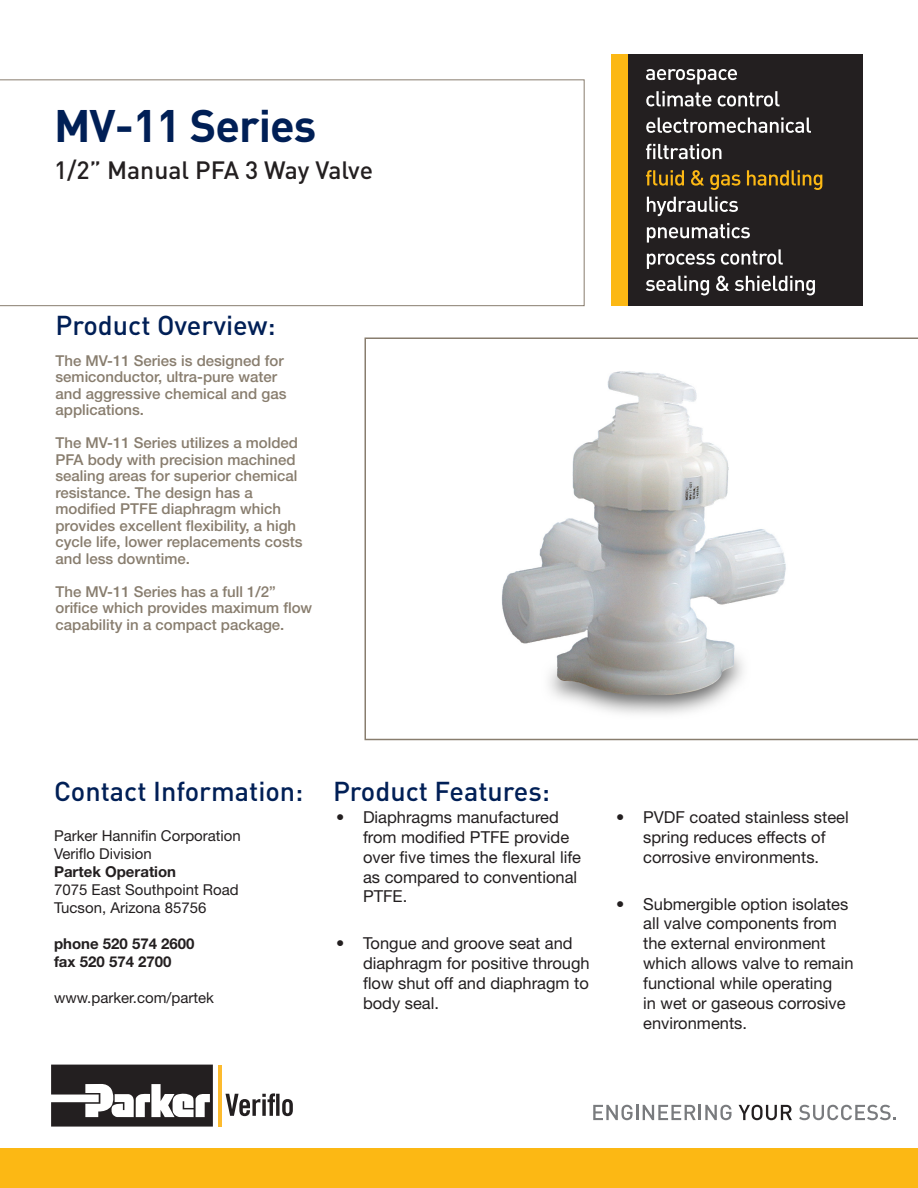
<style>
.page{position:relative;width:918px;height:1188px;background:#fff}
.page>*{position:absolute;margin:0;border:0;box-sizing:border-box;transform-origin:0 0}
.t1{font:700 45px "DINOT";letter-spacing:-.02em;color:#001f56}
.t2{font:500 27px "DINOT";color:#001f56}
.t3{font:500 24.75px "DINOT";color:#231f20}
.Bullet_List_-_Page_1{font:16.5px/19.8px "Helvetica Neue LT Std";color:#231f20}
.Body_Text{font:500 15px/16.5px "Helvetica Neue LT Std";color:#887d6e}
.t4{font:15px "Helvetica Neue LT Std";color:#231f20}
.t5{font:700 15px "Helvetica Neue LT Std";color:#231f20}
</style>
<div class="page">
<div style="left:0;top:1148px;width:918px;height:40px;background:#fcb814"></div>
<svg style="left:593px;top:1105px;width:139px;height:15px"></svg>
<svg style="left:739px;top:1105px;width:53px;height:15px"></svg>
<svg style="left:799px;top:1105px;width:97px;height:15px"></svg>
<svg style="left:0;top:79px;width:585px;height:227px"></svg>
<svg style="left:364px;top:338px;width:554px;height:402px"></svg>
<div style="left:628px;top:54px;width:235px;height:252px;background:#231f20"></div>
<div style="left:611px;top:54px;width:17px;height:252px;background:#fcb814"></div>
<svg style="left:646px;top:69px;width:91px;height:15px"></svg>
<svg style="left:646px;top:91px;width:65px;height:15px"></svg>
<svg style="left:718px;top:91px;width:62px;height:15px"></svg>
<svg style="left:646px;top:117px;width:165px;height:16px"></svg>
<svg style="left:646px;top:144px;width:75px;height:15px"></svg>
<svg style="left:646px;top:170px;width:38px;height:16px"></svg>
<svg style="left:691px;top:170px;width:13px;height:16px"></svg>
<svg style="left:710px;top:175px;width:30px;height:15px"></svg>
<svg style="left:747px;top:170px;width:75px;height:20px"></svg>
<svg style="left:647px;top:197px;width:91px;height:19px"></svg>
<svg style="left:647px;top:223px;width:103px;height:20px"></svg>
<svg style="left:647px;top:254px;width:68px;height:15px"></svg>
<svg style="left:721px;top:249px;width:62px;height:16px"></svg>
<svg style="left:646px;top:276px;width:63px;height:19px"></svg>
<svg style="left:716px;top:276px;width:13px;height:15px"></svg>
<svg style="left:735px;top:276px;width:80px;height:19px"></svg>
<img style="left:486px;top:353px;width:320px;height:372px">
<svg style="left:226px;top:1093px;width:67px;height:23px"></svg>
<svg style="left:51px;top:1065px;width:162px;height:62px"></svg>
<hr style="left:218px;top:1065px;width:4px;height:62px;background:#fdbb2e">
<p class="t1" style="left:54px;top:95px;width:264px">MV-11 Series</p>
<p class="t3" style="left:54px;top:153px;width:321px">1/2” Manual PFA 3 Way Valve</p>
<p class="t2" style="left:56px;top:307px;width:222px">Product Overview:</p>
<p class="Body_Text" style="left:56px;top:352px;width:232px">The MV-11 Series is designed for semiconductor, ultra-pure water and aggressive chemical and gas applications.</p>
<p class="Body_Text" style="left:56px;top:435px;width:249px">The MV-11 Series utilizes a molded<br>PFA body with precision machined sealing areas for superior chemical resistance. The design has a modified PTFE diaphragm which provides excellent flexibility, a high cycle life, lower replacements costs and less downtime.</p>
<p class="Body_Text" style="left:56px;top:583px;width:258px">The MV-11 Series has a full 1/2” orifice which provides maximum flow capability in a compact package.</p>
<p class="t2" style="left:54px;top:773px;width:251px">Contact Information:</p>
<p class="t4" style="left:54px;top:827px;width:188px">Parker Hannifin Corporation</p>
<p class="t4" style="left:54px;top:845px;width:99px">Veriflo Division</p>
<p class="t5" style="left:54px;top:862px;width:124px">Partek Operation</p>
<p class="t4" style="left:54px;top:881px;width:186px">7075 East Southpoint Road</p>
<p class="t4" style="left:54px;top:899px;width:154px">Tucson, Arizona 85756</p>
<p class="t5" style="left:54px;top:934px;width:142px">phone 520 574 2600</p>
<p class="t5" style="left:54px;top:952px;width:119px">fax 520 574 2700</p>
<p class="t4" style="left:54px;top:989px;width:161px">www.parker.com/partek</p>
<p class="t2" style="left:333px;top:773px;width:219px">Product Features:</p>
<p class="Bullet_List_-_Page_1" style="left:363px;top:807px;width:220px;text-indent:-27px">• Diaphragms manufactured from modified PTFE provide over five times the flexural life as compared to conventional<br>PTFE.</p>
<p class="Bullet_List_-_Page_1" style="left:363px;top:933px;width:228px;text-indent:-27px">• Tongue and groove seat and diaphragm for positive through flow shut off and diaphragm to body seal.</p>
<p class="Bullet_List_-_Page_1" style="left:616px;top:807px;width:234px;text-align:center">• PVDF coated stainless steel spring reduces effects of corrosive environments.</p>
<p class="Bullet_List_-_Page_1" style="left:643px;top:894px;width:212px;text-indent:-27px">• Submergible option isolates all valve components from the external environment which allows valve to remain functional while operating<br>in wet or gaseous corrosive environments.</p>
</div>
